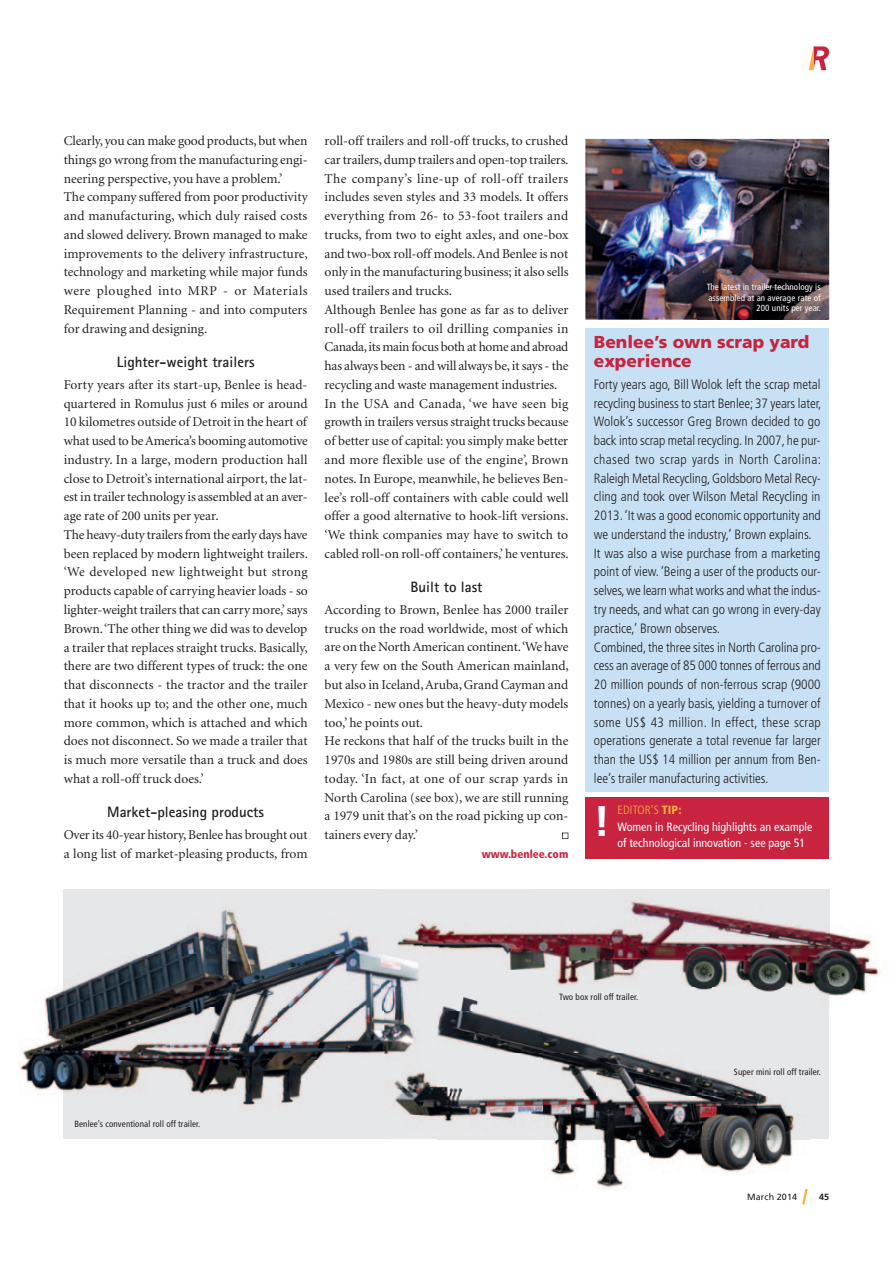
<style>
.page{position:relative;width:893px;height:1263px;background:#fff}
.page>*{position:absolute;margin:0;border:0;box-sizing:border-box;transform-origin:0 0}
.t1{font:700 42.75px "Frutiger";color:#fff}
.t2{font:900 17.25px/18.8px "Frutiger";color:#c8233f}
.t3{font:700 15px "Rotis Sans Serif";color:#231f20}
.t4{font:13.5px/18.8px "Minion";color:#231f20}
.t5{font:300 condensed 13.5px/18.8px "Frutiger";color:#231f20}
.t6{font:condensed 12px/16.5px "Frutiger";color:#fff}
.t7{font:900 condensed 11.25px "Frutiger";color:#c8233f}
.t8{font:condensed 9px "Frutiger";letter-spacing:.01em;color:#231f20}
.t9{font:condensed 9px/10.5px "Frutiger";letter-spacing:.01em;color:#fff;text-align:right}
.t10{font:9px "Frutiger";letter-spacing:.01em;color:#231f20}
.t11{font:700 9px "Frutiger";color:#231f20}
.s1{font-weight:300;color:#fbb03f}
.s2{font-weight:900;color:#fbb03f}
</style>
<div class="page">
<svg style="left:809px;top:46px;width:21px;height:24px"></svg>
<svg style="left:562px;top:833px;width:6px;height:6px"></svg>
<div style="left:585px;top:328px;width:244px;height:464px;background:#c7e0f3"></div>
<img style="left:585px;top:139px;width:244px;height:181px">
<div style="left:64px;top:889px;width:765px;height:250px;background:#e6e7e9"></div>
<img style="left:20px;top:901px;width:44px;height:213px">
<img style="left:64px;top:909px;width:317px;height:98px">
<img style="left:64px;top:1007px;width:320px;height:99px">
<img style="left:408px;top:1096px;width:401px;height:93px">
<svg style="left:802px;top:1189px;width:6px;height:15px"></svg>
<img style="left:423px;top:1011px;width:342px;height:85px">
<img style="left:384px;top:1011px;width:39px;height:103px">
<img style="left:829px;top:889px;width:1px;height:36px">
<img style="left:829px;top:925px;width:52px;height:71px">
<img style="left:423px;top:901px;width:406px;height:69px">
<img style="left:556px;top:970px;width:79px;height:15px">
<img style="left:682px;top:970px;width:147px;height:26px">
<img style="left:381px;top:922px;width:42px;height:89px">
<img style="left:384px;top:987px;width:425px;height:24px">
<img style="left:697px;top:273px;width:131px;height:47px">
<div style="left:585px;top:796px;width:244px;height:62px;background:#c8233f"></div>
<p class="t4" style="left:64px;top:132px;width:246px">Clearly, you can make good products, but when things go wrong from the manufacturing engi&shy;neering perspective, you have a problem.’<br>The company suffered from poor productivity and manufacturing, which duly raised costs and slowed delivery. Brown managed to make improvements to the delivery infrastructure, technology and marketing while major funds were ploughed into MRP - or Materials Requirement Planning - and into computers for drawing and designing.</p>
<p class="t3" style="left:117px;top:353px;width:139px">Lighter-weight trailers</p>
<p class="t4" style="left:64px;top:376px;width:246px">Forty years after its start-up, Benlee is head&shy;quartered in Romulus just 6 miles or around 10 kilometres outside of Detroit in the heart of what used to be America’s booming automotive industry. In a large, modern production hall close to Detroit’s international airport, the lat&shy;est in trailer technology is assembled at an aver&shy;age rate of 200 units per year.<br>The heavy-duty trailers from the early days have been replaced by modern lightweight trailers. ‘We developed new lightweight but strong products capable of carrying heavier loads - so lighter-weight trailers that can carry more,’ says Brown. ‘The other thing we did was to develop a trailer that replaces straight trucks. Basically, there are two different types of truck: the one that disconnects - the tractor and the trailer that it hooks up to; and the other one, much more common, which is attached and which does not disconnect. So we made a trailer that is much more versatile than a truck and does what a roll-off truck does.’</p>
<p class="t3" style="left:107px;top:803px;width:158px">Market-pleasing products</p>
<p class="t4" style="left:64px;top:826px;width:245px">Over its 40-year history, Benlee has brought out a long list of market-pleasing products, from</p>
<p class="t4" style="left:325px;top:132px;width:246px">roll-off trailers and roll-off trucks, to crushed car trailers, dump trailers and open-top trailers.<br>The company’s line-up of roll-off trailers includes seven styles and 33 models. It offers everything from 26- to 53-foot trailers and trucks, from two to eight axles, and one-box and two-box roll-off models. And Benlee is not only in the manufacturing business; it also sells used trailers and trucks.<br>Although Benlee has gone as far as to deliver roll-off trailers to oil drilling companies in Canada, its main focus both at home and abroad has always been - and will always be, it says - the recycling and waste management industries.<br>In the USA and Canada, ‘we have seen big growth in trailers versus straight trucks because of better use of capital: you simply make better and more flexible use of the engine’, Brown notes. In Europe, meanwhile, he believes Ben&shy;lee’s roll-off containers with cable could well offer a good alternative to hook-lift versions. ‘We think companies may have to switch to cabled roll-on roll-off containers,’ he ventures.</p>
<p class="t3" style="left:410px;top:578px;width:74px">Built to last</p>
<p class="t4" style="left:325px;top:601px;width:246px">According to Brown, Benlee has 2000 trailer trucks on the road worldwide, most of which are on the North American continent. ‘We have a very few on the South American mainland, but also in Iceland, Aruba, Grand Cayman and Mexico - new ones but the heavy-duty models too,’ he points out.<br>He reckons that half of the trucks built in the 1970s and 1980s are still being driven around today. ‘In fact, at one of our scrap yards in North Carolina (see box), we are still running a 1979 unit that’s on the road picking up con&shy;tainers every day.’</p>
<p class="t7" style="left:482px;top:847px;width:88px">www.benlee.com</p>
<p class="t9" style="left:707px;top:282px;width:116px">The latest in trailer technology is assembled at an average rate of<br>200 units per year.</p>
<p class="t2" style="left:594px;top:333px;width:217px">Benlee’s own scrap yard experience</p>
<p class="t5" style="left:594px;top:375px;width:229px">Forty years ago, Bill Wolok left the scrap metal recycling business to start Benlee; 37 years later, Wolok’s successor Greg Brown decided to go back into scrap metal recycling. In 2007, he pur&shy;chased two scrap yards in North Carolina:<br>Raleigh Metal Recycling, Goldsboro Metal Recy&shy;cling and took over Wilson Metal Recycling in 2013. ‘It was a good economic opportunity and we understand the industry,’ Brown explains.<br>It was also a wise purchase from a marketing point of view. ‘Being a user of the products our&shy;selves, we learn what works and what the indus&shy;try needs, and what can go wrong in every-day practice,’ Brown observes.<br>Combined, the three sites in North Carolina pro&shy;cess an average of 85 000 tonnes of ferrous and 20 million pounds of non-ferrous scrap (9000 tonnes) on a yearly basis, yielding a turnover of some US$ 43 million. In effect, these scrap operations generate a total revenue far larger than the US$ 14 million per annum from Ben&shy;lee’s trailer manufacturing activities.</p>
<h1 class="t1" style="left:594px;top:796px;width:18px">!</h1>
<p class="t6" style="left:617px;top:802px;width:197px"><span class="s1">EDITOR’S</span> <span class="s2">TIP:<br></span>Women in Recycling highlights an example of technological innovation - see page 51</p>
<p class="t8" style="left:74px;top:1119px;width:127px">Benlee’s conventional roll off trailer.</p>
<p class="t8" style="left:559px;top:991px;width:81px">Two box roll off trailer.</p>
<p class="t8" style="left:734px;top:1067px;width:89px">Super mini roll off trailer.</p>
<p class="t10" style="left:747px;top:1191px;width:51px">March 2014</p>
<p class="t11" style="left:819px;top:1191px;width:12px">45</p>
</div>
